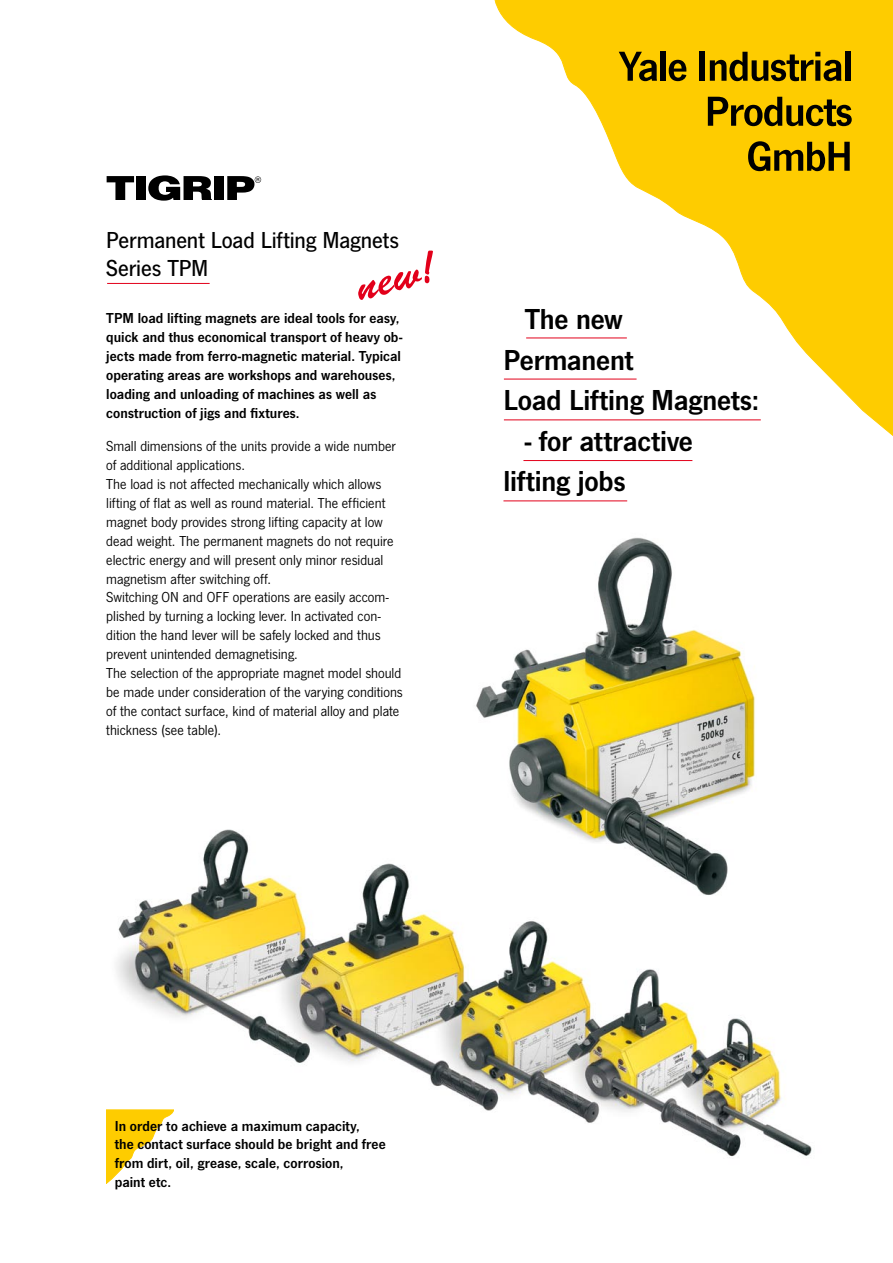
<style>
.page{position:relative;width:893px;height:1263px;background:#fff}
.page>*{position:absolute;margin:0;border:0;box-sizing:border-box;transform-origin:0 0}
.t1{font:45px "Brush Scr D";color:#e2001a}
.t2{font:600 30px/40.5px "News Got T";letter-spacing:-.005em;color:#000}
.t3{font:500 24px/28.3px "News Got T";letter-spacing:-.005em;color:#000}
.t4{font:15px/18.9px "News Got T";color:#000}
.t5{font:600 15px/18.9px "News Got T";letter-spacing:.005em;color:#000}
</style>
<div class="page">
<svg style="left:494px;top:0;width:399px;height:436px"></svg>
<svg style="left:708px;top:97px;width:144px;height:29px;background:#957700"></svg>
<svg style="left:619px;top:52px;width:38px;height:29px"></svg>
<div style="left:661px;top:52px;width:5px;height:29px;background:#000"></div>
<svg style="left:669px;top:60px;width:17px;height:21px"></svg>
<div style="left:700px;top:52px;width:5px;height:29px;background:#000"></div>
<svg style="left:710px;top:52px;width:131px;height:29px;background:#927500"></svg>
<div style="left:845px;top:52px;width:5px;height:29px;background:#000"></div>
<svg style="left:748px;top:141px;width:102px;height:30px;background:#8d7100"></svg>
<img style="left:106px;top:829px;width:706px;height:355px">
<img style="left:468px;top:537px;width:302px;height:363px">
<svg style="left:106px;top:1110px;width:68px;height:73px"></svg>
<hr style="left:526px;top:338px;width:101px;height:1px;background:#e2001a">
<hr style="left:504px;top:379px;width:133px;height:1px;background:#e2001a">
<svg style="left:107px;top:176px;width:27px;height:24px"></svg>
<div style="left:136px;top:176px;width:10px;height:24px;background:#000"></div>
<svg style="left:148px;top:175px;width:64px;height:26px"></svg>
<div style="left:214px;top:176px;width:10px;height:24px;background:#000"></div>
<svg style="left:227px;top:176px;width:34px;height:24px"></svg>
<hr style="left:504px;top:419px;width:257px;height:1px;background:#e2001a">
<hr style="left:523px;top:460px;width:169px;height:1px;background:#e2001a">
<hr style="left:503px;top:500px;width:124px;height:1px;background:#e2001a">
<hr style="left:107px;top:283px;width:103px;height:1px;background:#e2001a">
<h3 class="t3" style="left:106px;top:225px;width:294px">Permanent Load Lifting Magnets<br>Series TPM</h3>
<p class="t5" style="left:106px;top:308px;width:298px">TPM load lifting magnets are ideal tools for easy, quick and thus economical transport of heavy ob&shy;jects made from ferro-magnetic material. Typical operating areas are workshops and warehouses, loading and unloading of machines as well as construction of jigs and fixtures.</p>
<p class="t4" style="left:106px;top:436px;width:298px">Small dimensions of the units provide a wide number of additional applications.<br>The load is not affected mechanically which allows lifting of flat as well as round material. The efficient magnet body provides strong lifting capacity at low dead weight. The permanent magnets do not require electric energy and will present only minor residual magnetism after switching off.<br>Switching ON and OFF operations are easily accom&shy;plished by turning a locking lever. In activated con&shy;dition the hand lever will be safely locked and thus prevent unintended demagnetising.<br>The selection of the appropriate magnet model should be made under consideration of the varying conditions of the contact surface, kind of material alloy and plate thickness (see table).</p>
<h1 class="t1" style="left:349px;top:262px;width:82px;rotate:-15deg">new!</h1>
<h2 class="t2" style="left:503px;top:298px;width:257px;text-indent:21px">The new<br>Permanent<br>Load Lifting Magnets:</h2>
<h2 class="t2" style="left:503px;top:419px;width:191px;text-indent:21px">- for attractive lifting jobs</h2>
<p class="t5" style="left:115px;top:1115px;width:272px">In order to achieve a maximum capacity,<br>the contact surface should be bright and free from dirt, oil, grease, scale, corrosion,<br>paint etc.</p>
</div>
